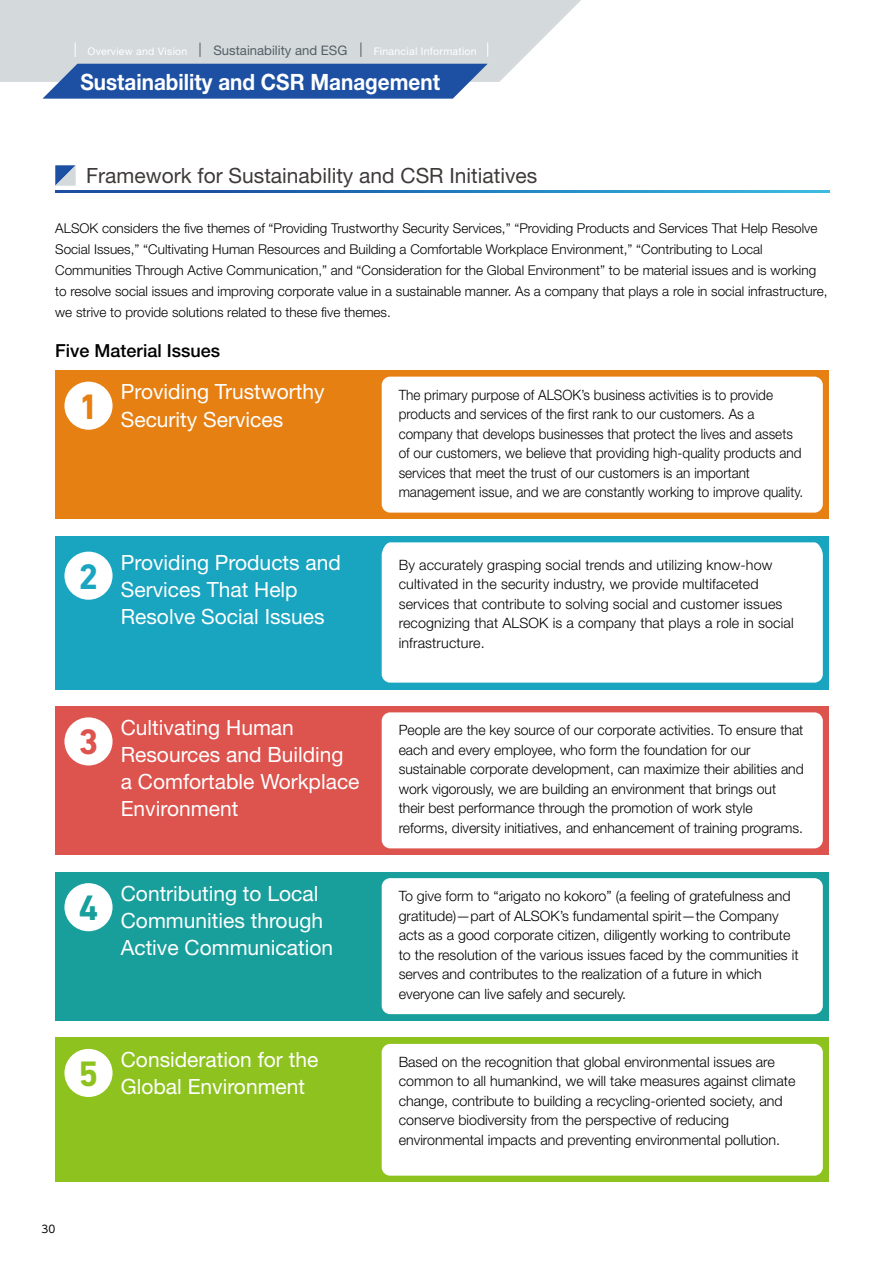
<style>
.page{position:relative;width:893px;height:1263px;background:#fff}
.page>*{position:absolute;margin:0;border:0;box-sizing:border-box;transform-origin:0 0}
.t1{font:700 36px "DIN Next LT Pro";color:#e68013}
.t2{font:700 36px "DIN Next LT Pro";color:#19a4c0}
.t3{font:700 36px "DIN Next LT Pro";color:#dd534e}
.t4{font:700 36px "DIN Next LT Pro";color:#189f9c}
.t5{font:700 36px "DIN Next LT Pro";color:#8ec31f}
.t6{font:700 22.5px "Helvetica Neue";color:#fff;scale:.92 1}
.t7{font:21px/27px "Helvetica Neue";color:#fff}
.t8{font:21px "Helvetica Neue";color:#3e3a39}
.t9{font:500 18px "Helvetica Neue";color:#000}
.t10{font:300 14.25px/19.5px "Helvetica Neue";color:#000}
.t11{font:300 14.25px/19.5px "Helvetica Neue";color:#000;scale:.95 1}
.t12{font:300 13.5px/21px "Helvetica Neue";color:#000}
.t13{font:13.2px "Helvetica Neue";color:#545e64}
.t14{font:10.5px "Helvetica Neue";letter-spacing:.025em;color:#fff}
.t15{font:10.5px "UD Shin Go Pro";color:#000}
</style>
<div class="page">
<div style="left:55px;top:370px;width:774px;height:149px;background:#e68013"></div>
<svg style="left:0;top:0;width:581px;height:82px;background:#d6dbde"></svg>
<svg style="left:43px;top:64px;width:445px;height:35px;background:#2f5ea8"></svg>
<svg style="left:487px;top:43px;width:1px;height:14px"></svg>
<svg style="left:361px;top:43px;width:1px;height:14px"></svg>
<svg style="left:200px;top:43px;width:1px;height:14px"></svg>
<svg style="left:75px;top:43px;width:1px;height:14px"></svg>
<svg style="left:55px;top:191px;width:774px;height:2px;background:#247bbc"></svg>
<svg style="left:55px;top:165px;width:21px;height:21px"></svg>
<div style="left:382px;top:377px;width:441px;height:136px;background:#fff;border-radius:9px"></div>
<div style="left:55px;top:536px;width:774px;height:153px;background:#19a4c0"></div>
<div style="left:382px;top:542px;width:441px;height:141px;background:#fff"></div>
<div style="left:55px;top:706px;width:774px;height:149px;background:#dd534e"></div>
<div style="left:382px;top:712px;width:441px;height:136px;background:#fff;border-radius:9px"></div>
<div style="left:55px;top:872px;width:774px;height:148px;background:#189f9c"></div>
<div style="left:382px;top:878px;width:441px;height:136px;background:#fff;border-radius:9px"></div>
<div style="left:55px;top:1037px;width:774px;height:145px;background:#8ec31f"></div>
<div style="left:382px;top:1044px;width:441px;height:132px;background:#fff;border-radius:9px"></div>
<div style="left:64px;top:382px;width:49px;height:48px;background:#fff;border-radius:50%"></div>
<div style="left:64px;top:552px;width:49px;height:48px;background:#fff;border-radius:50%"></div>
<div style="left:64px;top:717px;width:49px;height:48px;background:#fff;border-radius:50%"></div>
<div style="left:64px;top:883px;width:49px;height:48px;background:#fff;border-radius:50%"></div>
<div style="left:64px;top:1049px;width:49px;height:48px;background:#fff;border-radius:50%"></div>
<p class="t14" style="left:87px;top:45px;width:102px">Overview and Vision</p>
<p class="t13" style="left:213px;top:42px;width:135px">Sustainability and ESG</p>
<p class="t14" style="left:374px;top:45px;width:105px">Financial Information</p>
<h2 class="t6" style="left:80px;top:68px;width:392px">Sustainability and CSR Management</h2>
<h3 class="t8" style="left:86px;top:163px;width:453px">Framework for Sustainability and CSR Initiatives</h3>
<p class="t12" style="left:55px;top:218px;width:774px">ALSOK considers the five themes of “Providing Trustworthy Security Services,” “Providing Products and Services That Help Resolve Social Issues,” “Cultivating Human Resources and Building a Comfortable Workplace Environment,” “Contributing to Local Communities Through Active Communication,” and “Consideration for the Global Environment” to be material issues and is working to resolve social issues and improving corporate value in a sustainable manner. As a company that plays a role in social infrastructure, we strive to provide solutions related to these five themes.</p>
<p class="t9" style="left:55px;top:340px;width:166px">Five Material Issues</p>
<h1 class="t1" style="left:78px;top:385px;width:22px">1</h1>
<h3 class="t7" style="left:121px;top:378px;width:205px">Providing Trustworthy<br>Security Services</h3>
<p class="t11" style="left:399px;top:384px;width:427px">The primary purpose of ALSOK’s business activities is to provide products and services of the first rank to our customers. As a company that develops businesses that protect the lives and assets of our customers, we believe that providing high-quality products and services that meet the trust of our customers is an important management issue, and we are constantly working to improve quality.</p>
<h1 class="t2" style="left:78px;top:555px;width:22px">2</h1>
<h3 class="t7" style="left:121px;top:548px;width:222px">Providing Products and<br>Services That Help<br>Resolve Social Issues</h3>
<p class="t10" style="left:399px;top:554px;width:397px">By accurately grasping social trends and utilizing know-how cultivated in the security industry, we provide multifaceted services that contribute to solving social and customer issues recognizing that ALSOK is a company that plays a role in social infrastructure.</p>
<h1 class="t3" style="left:78px;top:721px;width:22px">3</h1>
<h1 class="t4" style="left:78px;top:887px;width:22px">4</h1>
<h1 class="t5" style="left:78px;top:1052px;width:22px">5</h1>
<h3 class="t7" style="left:121px;top:714px;width:240px">Cultivating Human<br>Resources and Building a Comfortable Workplace<br>Environment</h3>
<p class="t10" style="left:399px;top:720px;width:407px">People are the key source of our corporate activities. To ensure that each and every employee, who form the foundation for our sustainable corporate development, can maximize their abilities and work vigorously, we are building an environment that brings out their best performance through the promotion of work style reforms, diversity initiatives, and enhancement of training programs.</p>
<h3 class="t7" style="left:121px;top:880px;width:214px">Contributing to Local<br>Communities through<br>Active Communication</h3>
<p class="t10" style="left:399px;top:886px;width:401px">To give form to “arigato no kokoro” (a feeling of gratefulness and gratitude)—part of ALSOK’s fundamental spirit—the Company acts as a good corporate citizen, diligently working to contribute to the resolution of the various issues faced by the communities it serves and contributes to the realization of a future in which everyone can live safely and securely.</p>
<h3 class="t7" style="left:121px;top:1045px;width:199px">Consideration for the<br>Global Environment</h3>
<p class="t10" style="left:399px;top:1052px;width:398px">Based on the recognition that global environmental issues are common to all humankind, we will take measures against climate change, contribute to building a recycling-oriented society, and conserve biodiversity from the perspective of reducing environmental impacts and preventing environmental pollution.</p>
<p class="t15" style="left:41px;top:1221px;width:15px">30</p>
</div>
